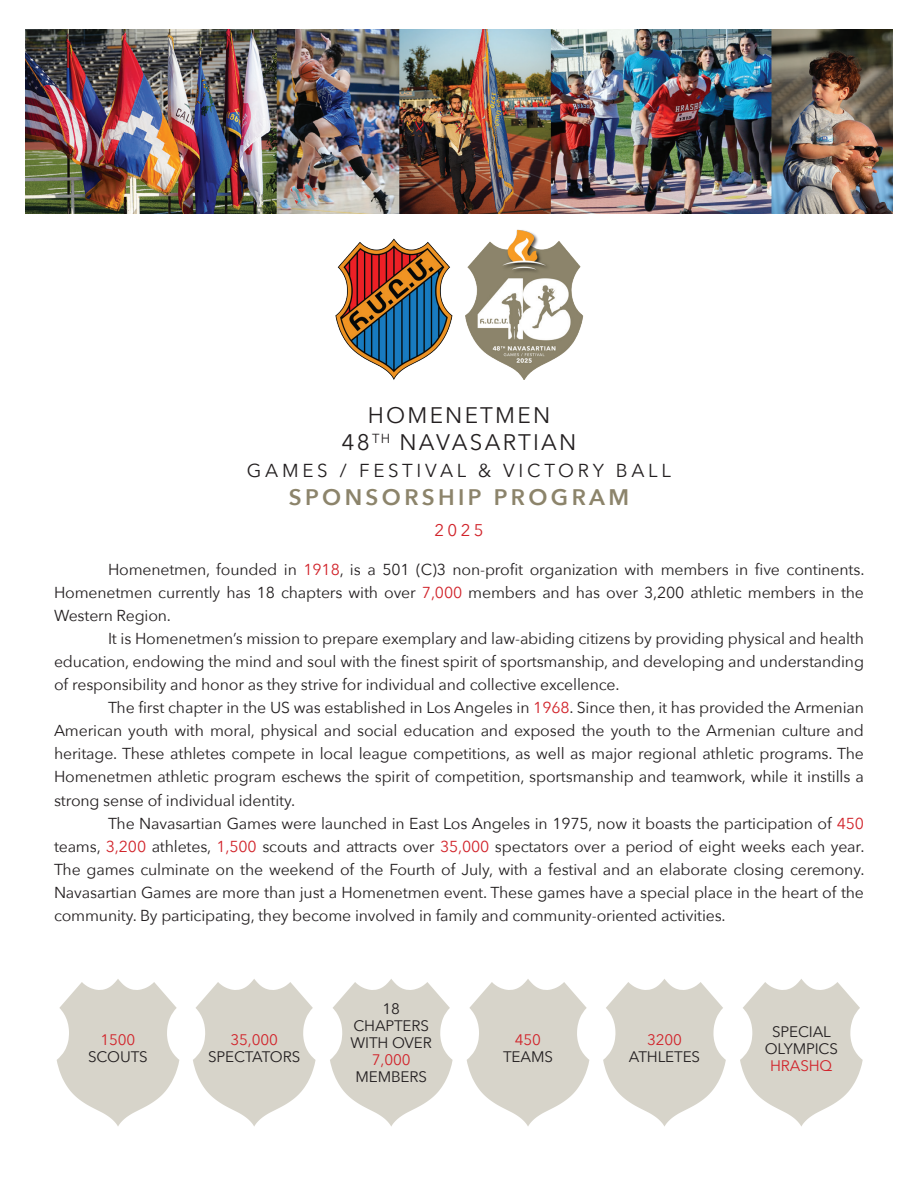
<style>
.page{position:relative;width:918px;height:1188px;background:#fff}
.page>*{position:absolute;margin:0;border:0;box-sizing:border-box;transform-origin:0 0}
.t1{font:22.5px/27px "Avenir Next";letter-spacing:.1em;color:#231f20;text-align:center}
.t2{font:600 22.5px "Avenir Next";letter-spacing:.15em;color:#8c846b}
.t3{font:18.75px "Avenir Next";letter-spacing:.2em;color:#231f20}
.t4{font:16.8px "Avenir Next";color:#d1232a}
.t5{font:15.9px/23.1px "Avenir Next";letter-spacing:-.01em;color:#231f20;text-align:justify}
.t6{font:15.15px/16.8px "Avenir Next";letter-spacing:-.01em;color:#231f20;text-align:center}
.t7{font:15.15px "Avenir Next";letter-spacing:-.01em;color:#d1232a}
.s1{color:#d1232a}
</style>
<div class="page">
<img style="left:26px;top:30px;width:866px;height:183px">
<img style="left:465px;top:229px;width:118px;height:150px">
<img style="left:335px;top:238px;width:118px;height:142px">
<svg style="left:330px;top:979px;width:123px;height:148px"></svg>
<svg style="left:193px;top:979px;width:123px;height:148px"></svg>
<svg style="left:467px;top:979px;width:122px;height:147px"></svg>
<svg style="left:57px;top:979px;width:122px;height:147px"></svg>
<svg style="left:603px;top:979px;width:123px;height:148px"></svg>
<svg style="left:740px;top:979px;width:123px;height:148px"></svg>
<h1 class="t1" style="left:342px;top:400px;width:236px">HOMENETMEN<br>48<sup>TH</sup> NAVASARTIAN</h1>
<p class="t3" style="left:247px;top:454px;width:426px">GAMES / FESTIVAL &amp; VICTORY BALL</p>
<h1 class="t2" style="left:289px;top:477px;width:342px">SPONSORSHIP PROGRAM</h1>
<p class="t4" style="left:434px;top:516px;width:51px">2025</p>
<p class="t5" style="left:54px;top:557px;width:812px;text-indent:54px">Homenetmen, founded in <span class="s1">1918</span>, is a 501 (C)3 non-profit organization with members in five continents.<br>Homenetmen currently has 18 chapters with over <span class="s1">7,000</span> members and has over 3,200 athletic members in the Western Region.</p>
<p class="t5" style="left:54px;top:626px;width:812px;text-indent:54px">It is Homenetmen’s mission to prepare exemplary and law-abiding citizens by providing physical and health education, endowing the mind and soul with the finest spirit of sportsmanship, and developing and understanding of responsibility and honor as they strive for individual and collective excellence.</p>
<p class="t5" style="left:54px;top:696px;width:812px;text-indent:54px">The first chapter in the US was established in Los Angeles in <span class="s1">1968</span>. Since then, it has provided the Armenian American youth with moral, physical and social education and exposed the youth to the Armenian culture and heritage. These athletes compete in local league competitions, as well as major regional athletic programs. The Homenetmen athletic program eschews the spirit of competition, sportsmanship and teamwork, while it instills a strong sense of individual identity.</p>
<p class="t5" style="left:54px;top:811px;width:812px;text-indent:54px">The Navasartian Games were launched in East Los Angeles in 1975, now it boasts the participation of <span class="s1">450 </span>teams, <span class="s1">3,200</span> athletes, <span class="s1">1,500</span> scouts and attracts over <span class="s1">35,000</span> spectators over a period of eight weeks each year.<br>The games culminate on the weekend of the Fourth of July, with a festival and an elaborate closing ceremony.<br>Navasartian Games are more than just a Homenetmen event. These games have a special place in the heart of the community. By participating, they become involved in family and community-oriented activities.</p>
<p class="t7" style="left:101px;top:1027px;width:36px">1500</p>
<p class="t6" style="left:88px;top:1048px;width:61px">SCOUTS</p>
<p class="t7" style="left:231px;top:1027px;width:49px">35,000</p>
<p class="t6" style="left:208px;top:1048px;width:94px">SPECTATORS</p>
<p class="t6" style="left:351px;top:1000px;width:83px">18<br>CHAPTERS<br>WITH OVER</p>
<p class="t7" style="left:372px;top:1047px;width:40px">7,000</p>
<p class="t6" style="left:356px;top:1067px;width:73px">MEMBERS</p>
<p class="t7" style="left:515px;top:1027px;width:28px">450</p>
<p class="t6" style="left:503px;top:1048px;width:51px">TEAMS</p>
<p class="t7" style="left:647px;top:1027px;width:36px">3200</p>
<p class="t6" style="left:629px;top:1048px;width:73px">ATHLETES</p>
<p class="t6" style="left:765px;top:1023px;width:75px">SPECIAL<br>OLYMPICS</p>
<p class="t7" style="left:770px;top:1053px;width:64px">HRASHQ</p>
</div>
